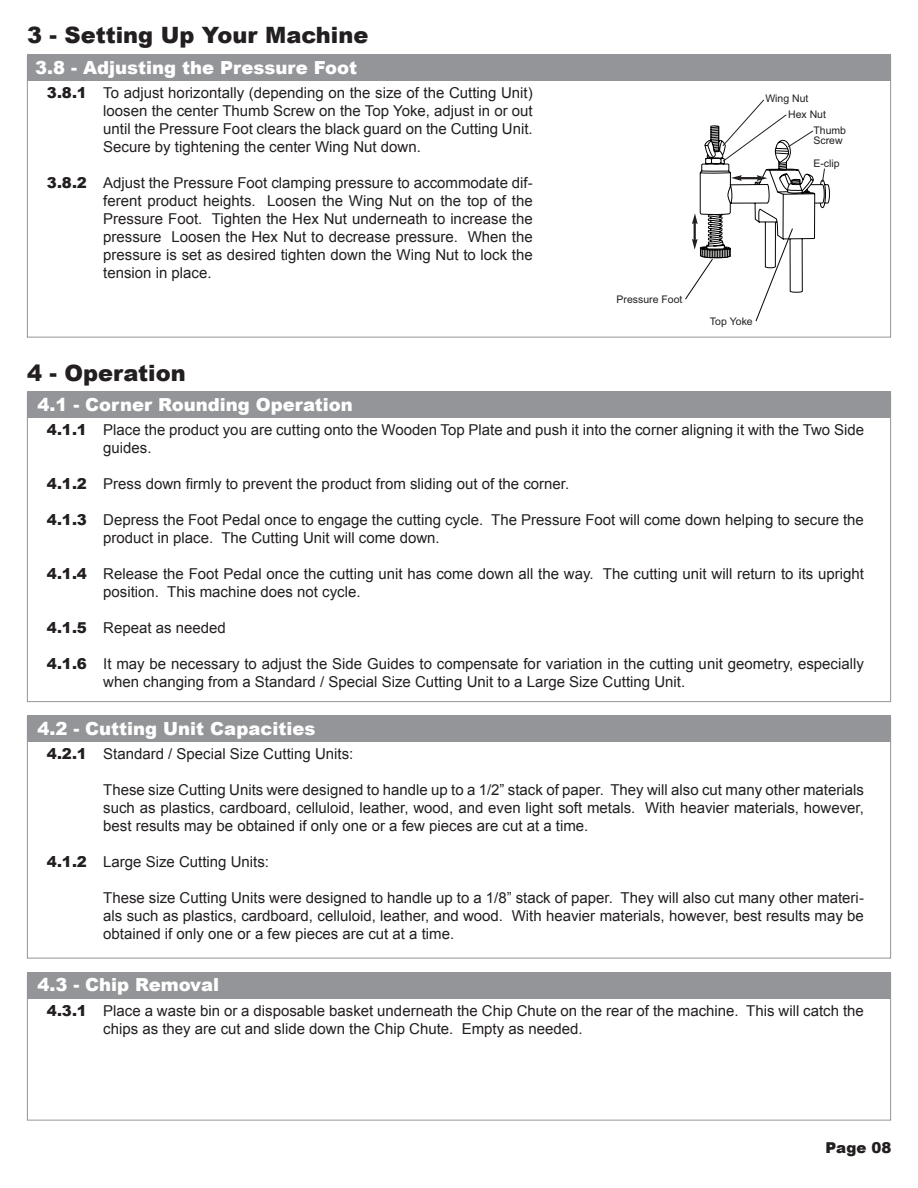
<style>
.page{position:relative;width:918px;height:1188px;background:#fff}
.page>*{position:absolute;margin:0;border:0;box-sizing:border-box;transform-origin:0 0}
.t1{font:900 22.5px "Arial";color:#231f20}
.t2{font:900 18px "Arial";color:#fff}
.t3{font:15px/18px "Arial";color:#231f20}
.t4{font:900 15px "Arial";color:#231f20}
.t5{font:10.5px/10.5px "Arial";color:#231f20}
.s1{font-weight:900}
</style>
<div class="page">
<div style="left:27px;top:54px;width:864px;height:27px;background:#939598"></div>
<svg style="left:685px;top:100px;width:145px;height:222px"></svg>
<div style="left:27px;top:392px;width:864px;height:26px;background:#939598"></div>
<div style="left:27px;top:716px;width:864px;height:26px;background:#939598"></div>
<div style="left:27px;top:717px;width:864px;height:241px;border:1px solid #939598"></div>
<div style="left:27px;top:972px;width:864px;height:27px;background:#939598"></div>
<div style="left:27px;top:974px;width:864px;height:146px;border:1px solid #939598"></div>
<h1 class="t1" style="left:27px;top:19px;width:343px">3 - Setting Up Your Machine</h1>
<p class="t2" style="left:35px;top:54px;width:323px">3.8 - Adjusting the Pressure Foot</p>
<p class="t4" style="left:47px;top:81px;width:42px">3.8.1</p>
<p class="t3" style="left:103px;top:83px;width:431px;text-align:justify">To adjust horizontally (depending on the size of the Cutting Unit) loosen the center Thumb Screw on the Top Yoke, adjust in or out until the Pressure Foot clears the black guard on the Cutting Unit.<br>Secure by tightening the center Wing Nut down.</p>
<p class="t3" style="left:103px;top:173px;width:431px;text-align:justify">Adjust the Pressure Foot clamping pressure to accommodate dif&shy;ferent product heights. Loosen the Wing Nut on the top of the Pressure Foot. Tighten the Hex Nut underneath to increase the pressure Loosen the Hex Nut to decrease pressure. When the pressure is set as desired tighten down the Wing Nut to lock the tension in place.</p>
<p class="t4" style="left:47px;top:171px;width:42px">3.8.2</p>
<p class="t5" style="left:788px;top:91px;width:39px;line-height:15.8px;text-indent:-23px">Wing Nut<br>Hex Nut</p>
<p class="t5" style="left:813px;top:125px;width:34px">Thumb<br>Screw</p>
<p class="t5" style="left:813px;top:159px;width:28px">E-clip</p>
<p class="t5" style="left:616px;top:294px;width:67px">Pressure Foot</p>
<p class="t5" style="left:710px;top:316px;width:44px">Top Yoke</p>
<h1 class="t1" style="left:27px;top:356px;width:160px">4 - Operation</h1>
<p class="t2" style="left:37px;top:391px;width:317px">4.1 - Corner Rounding Operation</p>
<p class="t4" style="left:47px;top:419px;width:42px">4.1.1</p>
<p class="t3" style="left:103px;top:421px;width:762px">Place the product you are cutting onto the Wooden Top Plate and push it into the corner aligning it with the Two Side guides.</p>
<p class="t3" style="left:103px;top:475px;width:468px">Press down firmly to prevent the product from sliding out of the corner.</p>
<p class="t3" style="left:103px;top:511px;width:762px">Depress the Foot Pedal once to engage the cutting cycle. The Pressure Foot will come down helping to secure the product in place. The Cutting Unit will come down.</p>
<p class="t3" style="left:103px;top:565px;width:762px">Release the Foot Pedal once the cutting unit has come down all the way. The cutting unit will return to its upright position. This machine does not cycle.</p>
<p class="t3" style="left:103px;top:619px;width:124px">Repeat as needed</p>
<p class="t3" style="left:103px;top:655px;width:762px">It may be necessary to adjust the Side Guides to compensate for variation in the cutting unit geometry, especially when changing from a Standard / Special Size Cutting Unit to a Large Size Cutting Unit.</p>
<p class="t2" style="left:37px;top:715px;width:280px">4.2 - Cutting Unit Capacities</p>
<p class="t4" style="left:47px;top:743px;width:42px">4.2.1</p>
<p class="t4" style="left:47px;top:473px;width:42px">4.1.2</p>
<p class="t4" style="left:47px;top:509px;width:42px">4.1.3</p>
<p class="t4" style="left:47px;top:563px;width:42px">4.1.4</p>
<p class="t4" style="left:47px;top:617px;width:42px">4.1.5</p>
<p class="t4" style="left:47px;top:653px;width:42px">4.1.6</p>
<p class="t3" style="left:103px;top:745px;width:252px">Standard / Special Size Cutting Units:</p>
<p class="t3" style="left:103px;top:781px;width:762px;text-align:justify">These size Cutting Units were designed to handle up to a 1/2” stack of paper. They will also cut many other materials such as plastics, cardboard, celluloid, leather, wood, and even light soft metals. With heavier materials, however, best results may be obtained if only one or a few pieces are cut at a time.</p>
<p class="t3" style="left:103px;top:853px;width:167px">Large Size Cutting Units:</p>
<p class="t3" style="left:103px;top:889px;width:762px;text-align:justify">These size Cutting Units were designed to handle up to a 1/8” stack of paper. They will also cut many other materi&shy;als such as plastics, cardboard, celluloid, leather, and wood. With heavier materials, however, best results may be obtained if only one or a few pieces are cut at a time.</p>
<p class="t2" style="left:37px;top:972px;width:183px">4.3 - Chip Removal</p>
<p class="t3" style="left:103px;top:1001px;width:762px;text-indent:-56px"><span class="s1">4.3.1</span> Place a waste bin or a disposable basket underneath the Chip Chute on the rear of the machine. This will catch the chips as they are cut and slide down the Chip Chute. Empty as needed.</p>
<p class="t4" style="left:47px;top:851px;width:42px">4.1.2</p>
<p class="t4" style="left:826px;top:1137px;width:67px">Page 08</p>
</div>
